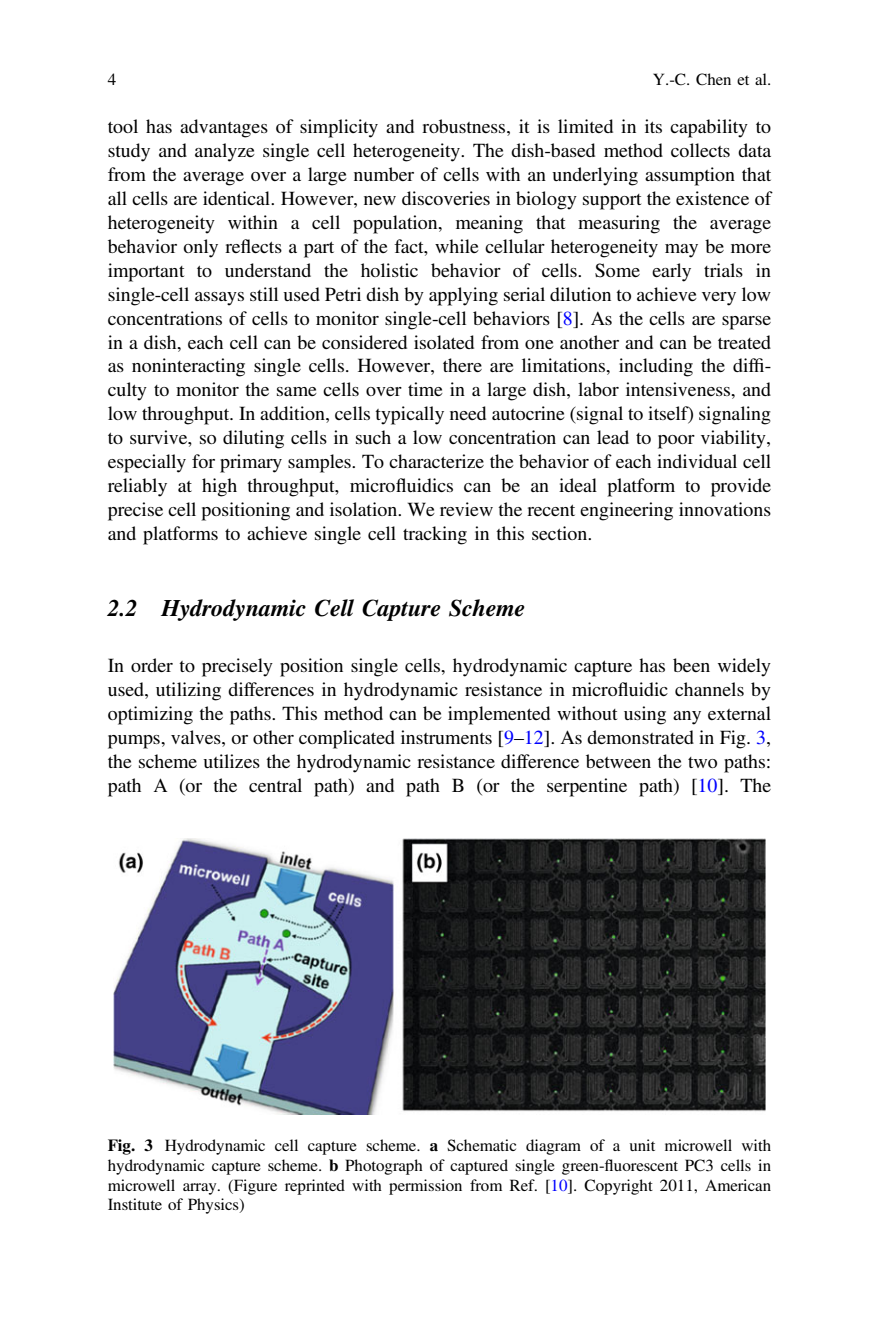
<style>
.page{position:relative;width:879px;height:1333px;background:#fff}
.page>*{position:absolute;margin:0;border:0;box-sizing:border-box;transform-origin:0 0}
.t1{font:24px "Cfrhhp Chgrgf Adv TT8 fc 4438 a.BI";color:#000}
.t2{font:20px/24px "Fpmmng Mcydxd Adv TT5 ada 87 cc";color:#000;text-align:justify}
.t3{font:17px/20px "Fpmmng Mcydxd Adv TT5 ada 87 cc";color:#000;text-align:justify}
.s1{font-family:"Cxcfyl Djvngq Adv GTIMES R"}
.s2{color:#00f}
.s3{font-family:"Vbrhcp Sdvvqj Adv TT5 ada 87 cc+fb"}
.s4{font-family:"Dkxnrx Lsvycv Adv TT5 ada 87 cc"}
.s5{font-family:"Lggkst Xkqyyv Adv T Teeee 58 d 9.B"}
</style>
<div class="page">
<img style="left:113px;top:838px;width:652px;height:276px">
<p class="t3" style="left:108px;top:71px;width:10px">4</p>
<p class="t3" style="left:653px;top:71px;width:120px">Y.-C. Chen et al.</p>
<p class="t2" style="left:108px;top:116px;width:665px">tool has advantages of simplicity and robustness, it is limited in its capability to study and analyze single cell heterogeneity. The dish-based method collects data from the average over a large number of cells with an underlying assumption that all cells are identical. However, new discoveries in biology support the existence of heterogeneity within a cell population, meaning that measuring the average behavior only re<span class="s1">fl</span>ects a part of the fact, while cellular heterogeneity may be more important to understand the holistic behavior of cells. Some early trials in single-cell assays still used Petri dish by applying serial dilution to achieve very low concentrations of cells to monitor single-cell behaviors [<span class="s2">8</span>]. As the cells are sparse in a dish, each cell can be considered isolated from one another and can be treated as noninteracting single cells. However, there are limitations, including the dif<span class="s3">fi&shy;</span>culty to monitor the same cells over time in a large dish, labor intensiveness, and low throughput. In addition, cells typically need autocrine (signal to itself) signaling to survive, so diluting cells in such a low concentration can lead to poor viability, especially for primary samples. To characterize the behavior of each individual cell reliably at high throughput, micro<span class="s1">fl</span>uidics can be an ideal platform to provide precise cell positioning and isolation. We review the recent engineering innovations and platforms to achieve single cell tracking in this section.</p>
<p class="t1" style="left:108px;top:599px;width:419px">2.2 Hydrodynamic Cell Capture Scheme</p>
<p class="t2" style="left:108px;top:655px;width:665px">In order to precisely position single cells, hydrodynamic capture has been widely used, utilizing differences in hydrodynamic resistance in micro<span class="s1">fl</span>uidic channels by optimizing the paths. This method can be implemented without using any external pumps, valves, or other complicated instruments [<span class="s2">9</span><span class="s4">–</span><span class="s2">12</span>]. As demonstrated in Fig. <span class="s2">3</span>, the scheme utilizes the hydrodynamic resistance difference between the two paths: path A (or the central path) and path B (or the serpentine path) [<span class="s2">10</span>]. The</p>
<p class="t3" style="left:108px;top:1136px;width:665px"><span class="s5">Fig. 3</span> Hydrodynamic cell capture scheme. <span class="s5">a</span> Schematic diagram of a unit microwell with hydrodynamic capture scheme. <span class="s5">b</span> Photograph of captured single green-<span class="s1">fl</span>uorescent PC3 cells in microwell array. (Figure reprinted with permission from Ref. [<span class="s2">10</span>]. Copyright 2011, American Institute of Physics)</p>
</div>
